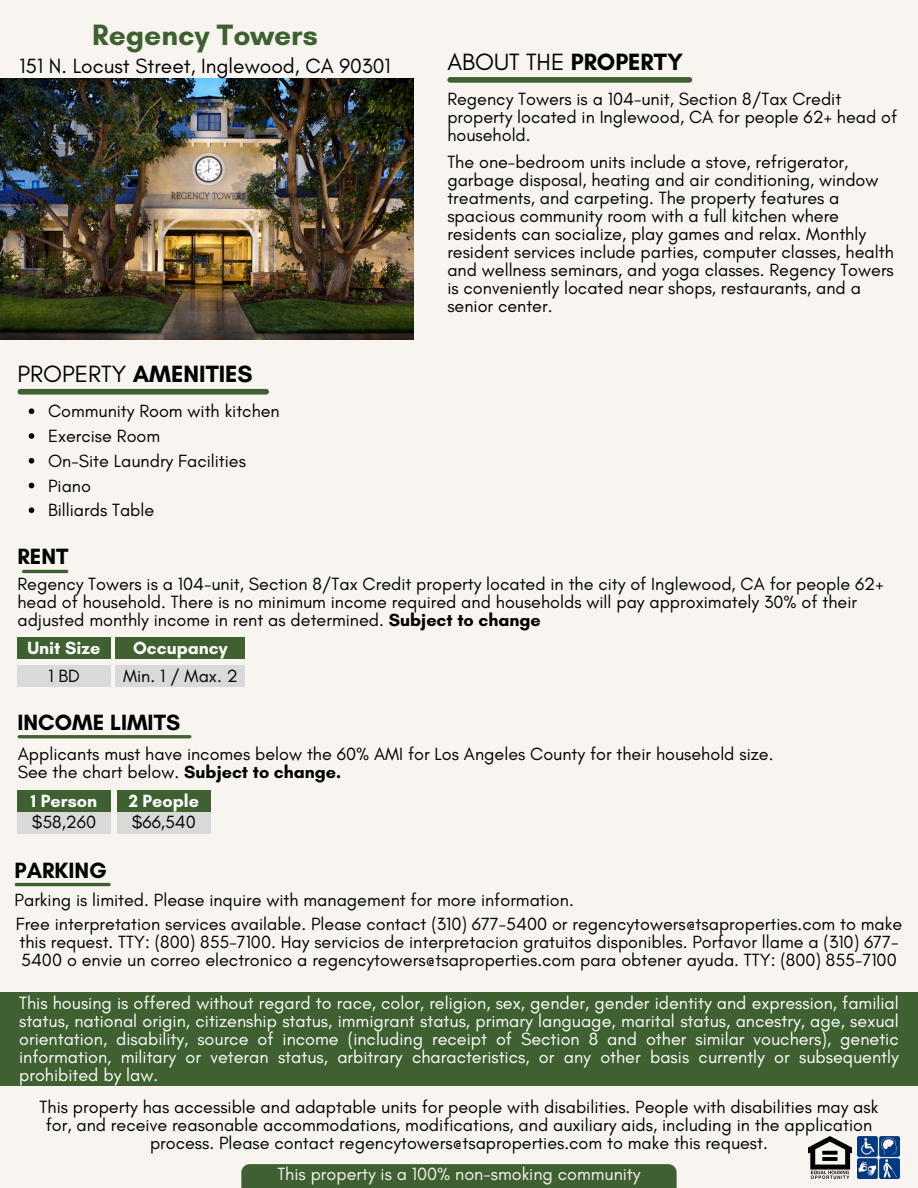
<style>
.page{position:relative;width:918px;height:1188px;background:#f8f5f0}
.page>*{position:absolute;margin:0;border:0;box-sizing:border-box;transform-origin:0 0}
.t1{font:700 30px "Glacial Indifference";color:#3f6131}
.t2{font:700 24px "Glacial Indifference";color:#000}
.t3{font:24px "Glacial Indifference";color:#000}
.t4{font:700 22.5px "Glacial Indifference";color:#000}
.t5{font:21px "Glacial Indifference";color:#000}
.t6{font:18px/18px "Glacial Indifference";color:#000}
.t7{font:18px/18px "Glacial Indifference";color:#fff;text-align:justify}
.t8{font:18px "Glacial Indifference";color:#f8f5f0}
.t9{font:700 18px "Glacial Indifference";color:#fff}
.s1{font-weight:700}
.s2{font-weight:400}
</style>
<div class="page">
<img style="left:0;top:79px;width:414px;height:261px">
<hr style="left:24px;top:570px;width:43px;height:3px;background:#3f6131">
<div style="left:17px;top:638px;width:94px;height:21px;background:#3f6131"></div>
<div style="left:116px;top:638px;width:129px;height:21px;background:#3f6131"></div>
<div style="left:17px;top:666px;width:94px;height:21px;background:#d9d9d9"></div>
<div style="left:116px;top:666px;width:129px;height:21px;background:#d9d9d9"></div>
<div style="left:17px;top:791px;width:94px;height:21px;background:#3f6131"></div>
<div style="left:17px;top:812px;width:94px;height:21px;background:#d9d9d9"></div>
<div style="left:117px;top:791px;width:94px;height:21px;background:#3f6131"></div>
<div style="left:117px;top:812px;width:94px;height:21px;background:#d9d9d9"></div>
<hr style="left:19px;top:735px;width:171px;height:3px;background:#3f6131">
<div style="left:241px;top:1164px;width:436px;height:24px;background:#3f6131"></div>
<div style="left:0;top:992px;width:918px;height:94px;background:#3f6131"></div>
<img style="left:858px;top:1137px;width:41px;height:42px">
<img style="left:808px;top:1137px;width:43px;height:42px">
<hr style="left:16px;top:883px;width:93px;height:3px;background:#3f6131">
<div style="left:450px;top:77px;width:239px;height:6px;background:#3f6131"></div>
<div style="left:20px;top:389px;width:246px;height:6px;background:#3f6131"></div>
<svg style="left:29px;top:408px;width:5px;height:6px"></svg>
<svg style="left:29px;top:433px;width:5px;height:6px"></svg>
<svg style="left:29px;top:458px;width:5px;height:6px"></svg>
<svg style="left:29px;top:483px;width:5px;height:5px"></svg>
<svg style="left:29px;top:507px;width:5px;height:6px"></svg>
<h6 class="t1" style="left:92px;top:17px;width:227px">Regency Towers</h6>
<p class="t5" style="left:20px;top:53px;width:373px">151 N. Locust Street, Inglewood, CA 90301</p>
<h6 class="t3" style="left:447px;top:48px;width:237px">ABOUT THE <span class="s1">PROPERTY</span></h6>
<p class="t6" style="left:447px;top:90px;width:451px">Regency Towers is a 104-unit, Section 8/Tax Credit property located in Inglewood, CA for people 62+ head of household.</p>
<h2 class="t6" style="left:447px;top:153px;width:448px">The one-bedroom units include a stove, refrigerator, garbage disposal, heating and air conditioning, window treatments, and carpeting. The property features a spacious community room with a full kitchen where residents can socialize, play games and relax. Monthly resident services include parties, computer classes, health and wellness seminars, and yoga classes. Regency Towers is conveniently located near shops, restaurants, and a senior center.</h2>
<p class="t2" style="left:17px;top:360px;width:237px"><span class="s2">PROPERTY</span> AMENITIES</p>
<p class="t6" style="left:48px;top:402px;width:233px">Community Room with kitchen</p>
<p class="t6" style="left:48px;top:427px;width:114px">Exercise Room</p>
<p class="t6" style="left:48px;top:452px;width:200px">On-Site Laundry Facilities</p>
<p class="t6" style="left:48px;top:476px;width:44px">Piano</p>
<p class="t6" style="left:48px;top:501px;width:108px">Billiards Table</p>
<h4 class="t4" style="left:17px;top:543px;width:53px">RENT</h4>
<h3 class="t6" style="left:17px;top:574px;width:868px">Regency Towers is a 104-unit, Section 8/Tax Credit property located in the city of Inglewood, CA for people 62+ head of household. There is no minimum income required and households will pay approximately 30% of their adjusted monthly income in rent as determined. <span class="s1">Subject to change</span></h3>
<p class="t9" style="left:28px;top:637px;width:74px">Unit Size</p>
<h3 class="t9" style="left:133px;top:637px;width:96px">Occupancy</h3>
<p class="t6" style="left:48px;top:667px;width:33px">1 BD</p>
<p class="t6" style="left:123px;top:667px;width:116px">Min. 1 / Max. 2</p>
<p class="t4" style="left:17px;top:708px;width:164px">INCOME LIMITS</p>
<h2 class="t6" style="left:18px;top:744px;width:757px">Applicants must have incomes below the 60% AMI for Los Angeles County for their household size.<br>See the chart below. <span class="s1">Subject to change.</span></h2>
<p class="t9" style="left:31px;top:790px;width:68px">1 Person</p>
<p class="t6" style="left:32px;top:813px;width:66px">$58,260</p>
<p class="t9" style="left:129px;top:790px;width:72px">2 People</p>
<p class="t6" style="left:132px;top:813px;width:66px">$66,540</p>
<h2 class="t4" style="left:15px;top:856px;width:94px">PARKING</h2>
<p class="t6" style="left:15px;top:891px;width:561px">Parking is limited. Please inquire with management for more information.</p>
<p class="t6" style="left:16px;top:915px;width:888px">Free interpretation services available. Please contact (310) 677-5400 or regencytowers@tsaproperties.com to make this request. TTY: (800) 855-7100. Hay servicios de interpretacion gratuitos disponibles. Porfavor llame a (310) 677-<br>5400 o envie un correo electronico a regencytowers@tsaproperties.com para obtener ayuda. TTY: (800) 855-7100</p>
<h6 class="t7" style="left:19px;top:994px;width:881px">This housing is offered without regard to race, color, religion, sex, gender, gender identity and expression, familial status, national origin, citizenship status, immigrant status, primary language, marital status, ancestry, age, sexual orientation, disability, source of income (including receipt of Section 8 and other similar vouchers), genetic information, military or veteran status, arbitrary characteristics, or any other basis currently or subsequently prohibited by law.</h6>
<h6 class="t6" style="left:40px;top:1097px;width:840px;text-align:center">This property has accessible and adaptable units for people with disabilities. People with disabilities may ask for, and receive reasonable accommodations, modifications, and auxiliary aids, including in the application process. Please contact regencytowers@tsaproperties.com to make this request.</h6>
<p class="t8" style="left:277px;top:1163px;width:365px">This property is a 100% non-smoking community</p>
</div>
